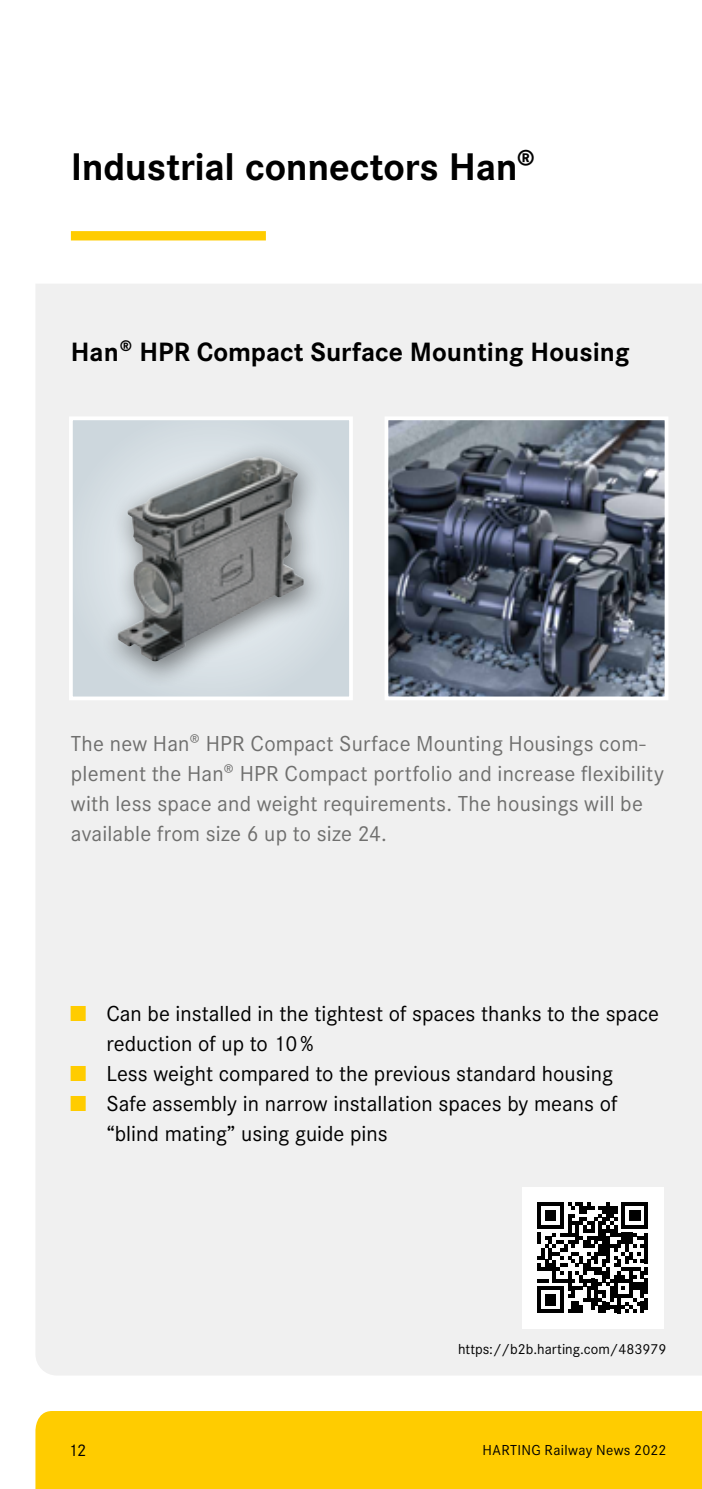
<style>
.page{position:relative;width:702px;height:1489px;background:#fff}
.page>*{position:absolute;margin:0;border:0;box-sizing:border-box;transform-origin:0 0}
.Headline_Kopie{font:700 40px "Corporate S Pro";letter-spacing:-.01em;color:#000}
.Subline{font:700 27.5px "Corporate S Pro";color:#000}
.t1{font:22.5px/30px "Corporate S Pro";color:#000}
.CD_HARTING_-_Intro{font:22.5px/30px "Corporate S Pro";letter-spacing:.01em;color:#6f6f6e}
.t2{font:17.5px "Corporate S Pro";color:#000}
.t3{font:15px "Corporate S Pro";letter-spacing:.005em;color:#000}
.s1{color:#fc0}
</style>
<div class="page">
<div style="left:35px;top:1411px;width:667px;height:77px;background:#fc0"></div>
<div style="left:36px;top:284px;width:666px;height:1091px;background:#f0f0f0"></div>
<svg style="left:521px;top:1186px;width:142px;height:142px"></svg>
<hr style="left:644px;top:1278px;width:4px;height:15px;background:#000">
<hr style="left:644px;top:1297px;width:4px;height:12px;background:#000">
<div style="left:71px;top:418px;width:280px;height:280px;background:#cfd9df"></div>
<div style="left:100px;top:441px;width:229px;height:247px;background:#000;opacity:.5"></div>
<img style="left:194px;top:456px;width:64px;height:23px">
<div style="left:69px;top:416px;width:284px;height:284px;border:4px solid #fff"></div>
<img style="left:389px;top:421px;width:274px;height:274px">
<div style="left:384px;top:416px;width:284px;height:284px;border:4px solid #fff"></div>
<div style="left:71px;top:231px;width:195px;height:9px;background:#fc0"></div>
<p class="Headline_Kopie" style="left:71px;top:136px;width:466px">Industrial connectors Han®</p>
<p class="Subline" style="left:71px;top:330px;width:560px">Han® HPR Compact Surface Mounting Housing</p>
<p class="CD_HARTING_-_Intro" style="left:71px;top:726px;width:594px">The new Han® HPR Compact Surface Mounting Housings com&shy;plement the Han® HPR Compact portfolio and increase flexibility with less space and weight requirements. The housings will be available from size 6 up to size 24.</p>
<p class="t1" style="left:106px;top:996px;width:554px;text-indent:-35px"><span class="s1">■</span> Can be installed in the tightest of spaces thanks to the space reduction of up to 10 %</p>
<p class="t1" style="left:71px;top:1056px;width:543px"><span class="s1">■</span> Less weight compared to the previous standard housing</p>
<p class="t1" style="left:106px;top:1086px;width:512px;text-indent:-35px"><span class="s1">■</span> Safe assembly in narrow installation spaces by means of “blind mating” using guide pins</p>
<p class="t2" style="left:69px;top:1437px;width:20px">12</p>
<p class="t3" style="left:458px;top:1337px;width:210px">https://b2b.harting.com/483979</p>
<p class="t3" style="left:482px;top:1438px;width:185px">HARTING Railway News 2022</p>
</div>
